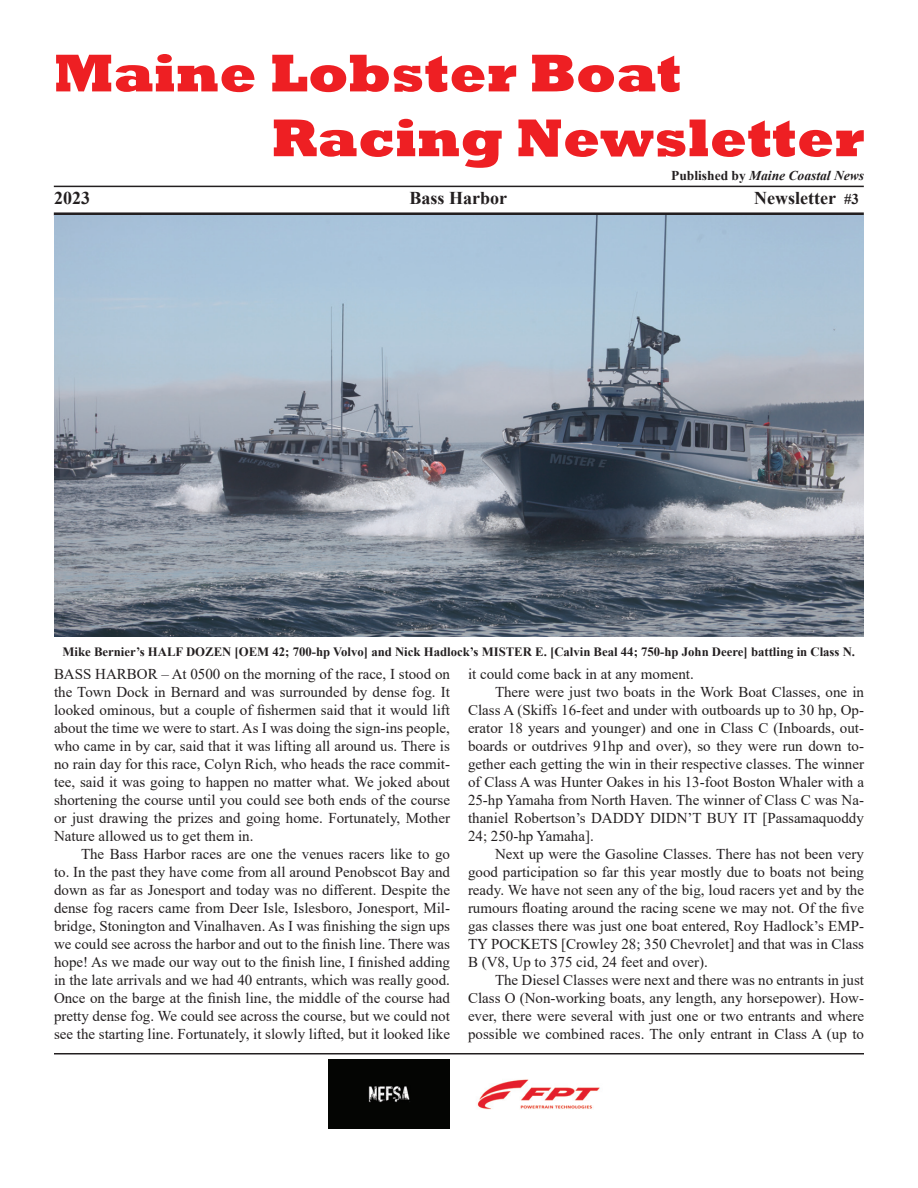
<style>
.page{position:relative;width:918px;height:1188px;background:#fff}
.page>*{position:absolute;margin:0;border:0;box-sizing:border-box;transform-origin:0 0}
.t1{font:800 54px/64.8px "Rockwell";color:#ee1f23}
.t2{font:700 18px "Times New Roman";color:#231f20}
.t3{font:15px/18px "Times New Roman";color:#231f20;text-align:justify}
.t4{font:italic 700 13.5px "Times New Roman";color:#231f20}
.t5{font:700 12.75px "Times New Roman";color:#231f20}
.s1{font-size:15px}
.s2{font-style:normal}
</style>
<div class="page">
<hr style="left:54px;top:186px;width:810px;height:1px;background:#231f20">
<hr style="left:54px;top:1053px;width:810px;height:1px;background:#231f20">
<hr style="left:54px;top:212px;width:810px;height:3px;background:#231f20">
<div style="left:328px;top:1059px;width:122px;height:69px;background:#040503"></div>
<img style="left:477px;top:1079px;width:123px;height:31px">
<img style="left:54px;top:215px;width:810px;height:421px">
<h1 class="t1" style="left:271px;top:40px;width:594px;text-indent:-218px">Maine Lobster Boat<br>Racing Newsletter</h1>
<p class="t2" style="left:54px;top:188px;width:37px">2023</p>
<p class="t2" style="left:410px;top:188px;width:99px">Bass Harbor</p>
<p class="t2" style="left:754px;top:188px;width:106px">Newsletter <span class="s1">#3</span></p>
<p class="t4" style="left:671px;top:168px;width:194px"><span class="s2">Published by</span> Maine Coastal News</p>
<p class="t5" style="left:63px;top:644px;width:794px">Mike Bernier’s HALF DOZEN [OEM 42; 700-hp Volvo] and Nick Hadlock’s MISTER E. [Calvin Beal 44; 750-hp John Deere] battling in Class N.</p>
<p class="t3" style="left:54px;top:665px;width:398px">BASS HARBOR – At 0500 on the morning of the race, I stood on the Town Dock in Bernard and was surrounded by dense fog. It looked ominous, but a couple of fishermen said that it would lift about the time we were to start. As I was doing the sign-ins people, who came in by car, said that it was lifting all around us. There is no rain day for this race, Colyn Rich, who heads the race commit&shy;tee, said it was going to happen no matter what. We joked about shortening the course until you could see both ends of the course or just drawing the prizes and going home. Fortunately, Mother Nature allowed us to get them in.</p>
<p class="t3" style="left:54px;top:845px;width:398px;text-indent:27px">The Bass Harbor races are one the venues racers like to go to. In the past they have come from all around Penobscot Bay and down as far as Jonesport and today was no different. Despite the dense fog racers came from Deer Isle, Islesboro, Jonesport, Mil&shy;bridge, Stonington and Vinalhaven. As I was finishing the sign ups we could see across the harbor and out to the finish line. There was hope! As we made our way out to the finish line, I finished adding in the late arrivals and we had 40 entrants, which was really good.<br>Once on the barge at the finish line, the middle of the course had pretty dense fog. We could see across the course, but we could not see the starting line. Fortunately, it slowly lifted, but it looked like</p>
<p class="t3" style="left:468px;top:665px;width:227px">it could come back in at any moment.</p>
<p class="t3" style="left:495px;top:683px;width:371px">There were just two boats in the Work Boat Classes, one in</p>
<p class="t3" style="left:468px;top:701px;width:398px">Class A (Skiffs 16-feet and under with outboards up to 30 hp, Op-</p>
<p class="t3" style="left:468px;top:719px;width:398px">erator 18 years and younger) and one in Class C (Inboards, out-</p>
<p class="t3" style="left:468px;top:737px;width:398px">boards or outdrives 91hp and over), so they were run down to-</p>
<p class="t3" style="left:468px;top:755px;width:398px">gether each getting the win in their respective classes. The winner</p>
<p class="t3" style="left:468px;top:773px;width:398px">of Class A was Hunter Oakes in his 13-foot Boston Whaler with a</p>
<p class="t3" style="left:468px;top:791px;width:398px">25-hp Yamaha from North Haven. The winner of Class C was Na-</p>
<p class="t3" style="left:468px;top:809px;width:397px">thaniel Robertson’s DADDY DIDN’T BUY IT [Passamaquoddy</p>
<p class="t3" style="left:468px;top:827px;width:127px">24; 250-hp Yamaha].</p>
<p class="t3" style="left:495px;top:845px;width:371px">Next up were the Gasoline Classes. There has not been very</p>
<p class="t3" style="left:468px;top:863px;width:397px">good participation so far this year mostly due to boats not being</p>
<p class="t3" style="left:468px;top:881px;width:398px">ready. We have not seen any of the big, loud racers yet and by the</p>
<p class="t3" style="left:468px;top:899px;width:398px">rumours floating around the racing scene we may not. Of the five</p>
<p class="t3" style="left:468px;top:917px;width:398px">gas classes there was just one boat entered, Roy Hadlock’s EMP-</p>
<p class="t3" style="left:468px;top:935px;width:398px">TY POCKETS [Crowley 28; 350 Chevrolet] and that was in Class</p>
<p class="t3" style="left:468px;top:953px;width:241px">B (V8, Up to 375 cid, 24 feet and over).</p>
<p class="t3" style="left:495px;top:971px;width:371px">The Diesel Classes were next and there was no entrants in just</p>
<p class="t3" style="left:468px;top:989px;width:398px">Class O (Non-working boats, any length, any horsepower). How-</p>
<p class="t3" style="left:468px;top:1007px;width:398px">ever, there were several with just one or two entrants and where</p>
<p class="t3" style="left:468px;top:1025px;width:398px">possible we combined races. The only entrant in Class A (up to</p>
</div>
